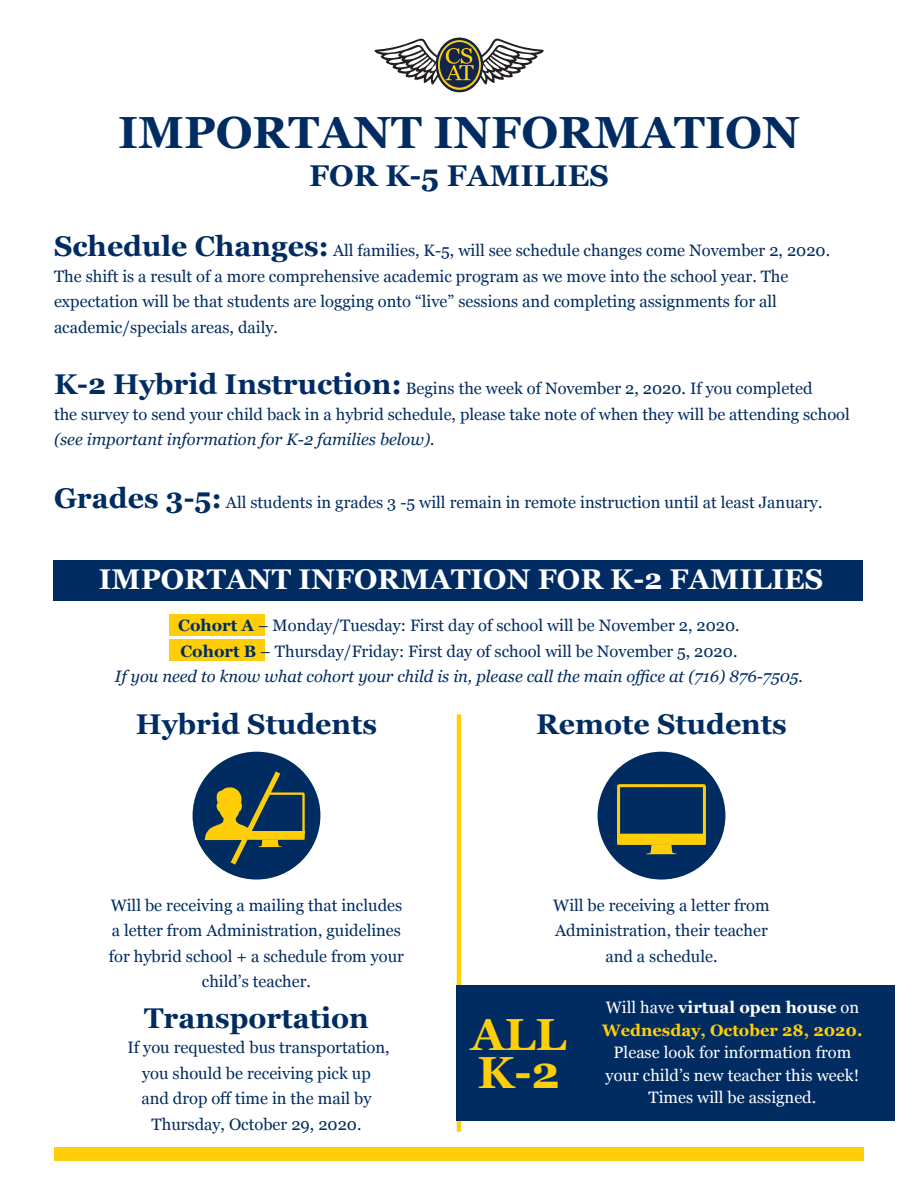
<style>
.page{position:relative;width:918px;height:1188px;background:#fff}
.page>*{position:absolute;margin:0;border:0;box-sizing:border-box;transform-origin:0 0}
.t1{font:700 45px "Georgia";color:#002c62}
.t2{font:700 45px "Georgia";color:#fece08}
.t3{font:700 30px "Georgia";color:#002c62}
.t4{font:700 28.5px "Georgia";color:#002c62}
.t5{font:700 28.5px "Georgia";color:#fff}
.t6{font:16.5px/25.5px "Georgia";color:#002c62;text-align:center}
.t7{font:16.5px/22.5px "Georgia";color:#fff;text-align:center}
.t8{font:italic 16.5px "Georgia";color:#002c62}
.t9{font:700 16.5px "Georgia";color:#fff}
.s1{font-weight:700;font-size:28.5px}
.s2{font-style:italic}
.s3{font-weight:700}
.s4{font-weight:400}
.s5{font-weight:700;color:#fece08}
</style>
<div class="page">
<div style="left:598px;top:752px;width:127px;height:128px;background:#002c62;border-radius:50%"></div>
<svg style="left:646px;top:845px;width:31px;height:9px"></svg>
<div style="left:617px;top:834px;width:89px;height:11px;background:#fece08"></div>
<div style="left:617px;top:784px;width:89px;height:53px;border:3px solid #fece08"></div>
<hr style="left:617px;top:834px;width:89px;height:3px;background:#fece08">
<div style="left:193px;top:752px;width:127px;height:128px;background:#002c62;border-radius:50%"></div>
<svg style="left:205px;top:766px;width:101px;height:104px"></svg>
<div style="left:53px;top:560px;width:810px;height:41px;background:#002c62"></div>
<hr style="left:457px;top:714px;width:4px;height:418px;background:#fece08">
<div style="left:170px;top:614px;width:95px;height:22px;background:#fece08"></div>
<div style="left:170px;top:639px;width:95px;height:22px;background:#fece08"></div>
<svg style="left:374px;top:37px;width:170px;height:56px"></svg>
<div style="left:54px;top:1148px;width:810px;height:13px;background:#fece08"></div>
<div style="left:456px;top:986px;width:439px;height:135px;background:#002c62"></div>
<p class="t1" style="left:118px;top:99px;width:683px">IMPORTANT INFORMATION</p>
<p class="t3" style="left:309px;top:153px;width:301px">FOR K-5 FAMILIES</p>
<p class="t6" style="left:54px;top:237px;width:778px"><span class="s1">Schedule Changes:</span> All families, K-5, will see schedule changes come November 2, 2020.</p>
<p class="t6" style="left:54px;top:263px;width:736px">The shift is a result of a more comprehensive academic program as we move into the school year. The</p>
<p class="t6" style="left:54px;top:288px;width:724px">expectation will be that students are logging onto “live” sessions and completing assignments for all</p>
<p class="t6" style="left:54px;top:314px;width:225px">academic/specials areas, daily.</p>
<p class="t6" style="left:54px;top:375px;width:760px"><span class="s1">K-2 Hybrid Instruction:</span> Begins the week of November 2, 2020. If you completed</p>
<p class="t6" style="left:54px;top:401px;width:797px;text-align:left">the survey to send your child back in a hybrid schedule, please take note of when they will be attending school <span class="s2">(see important information for K-2 families below).</span></p>
<p class="t6" style="left:54px;top:488px;width:770px"><span class="s1">Grades 3-5:</span> All students in grades 3 -5 will remain in remote instruction until at least January.</p>
<p class="t5" style="left:99px;top:558px;width:726px">IMPORTANT INFORMATION FOR K-2 FAMILIES</p>
<p class="t6" style="left:178px;top:612px;width:563px"><span class="s3">Cohort A</span> – Monday/Tuesday: First day of school will be November 2, 2020.</p>
<p class="t6" style="left:181px;top:638px;width:558px"><span class="s3">Cohort B</span> – Thursday/Friday: First day of school will be November 5, 2020.</p>
<p class="t8" style="left:115px;top:664px;width:690px">If you need to know what cohort your child is in, please call the main office at (716) 876-7505.</p>
<p class="t4" style="left:136px;top:703px;width:243px">Hybrid Students</p>
<p class="t4" style="left:536px;top:703px;width:252px">Remote Students</p>
<p class="t6" style="left:109px;top:892px;width:297px">Will be receiving a mailing that includes a letter from Administration, guidelines for hybrid school + a schedule from your child’s teacher.</p>
<p class="t4" style="left:144px;top:997px;width:226px">Transportation</p>
<p class="t6" style="left:128px;top:1034px;width:264px">If you requested bus transportation,</p>
<p class="t6" style="left:142px;top:1060px;width:230px">you should be receiving pick up</p>
<p class="t6" style="left:141px;top:1085px;width:232px">and drop off time in the mail by</p>
<p class="t6" style="left:152px;top:1111px;width:211px">Thursday, October 29, 2020.</p>
<p class="t6" style="left:553px;top:892px;width:218px">Will be receiving a letter from</p>
<p class="t6" style="left:555px;top:917px;width:214px">Administration, their teacher</p>
<p class="t6" style="left:605px;top:943px;width:114px">and a schedule.</p>
<p class="t2" style="left:471px;top:1001px;width:97px">ALL</p>
<p class="t2" style="left:478px;top:1038px;width:83px">K-2</p>
<p class="t9" style="left:606px;top:995px;width:255px"><span class="s4">Will have</span> virtual open house <span class="s4">on</span></p>
<p class="t7" style="left:602px;top:1018px;width:262px"><span class="s5">Wednesday, October 28, 2020.<br></span>Please look for information from</p>
<p class="t7" style="left:606px;top:1063px;width:255px">your child’s new teacher this week!</p>
<p class="t7" style="left:649px;top:1086px;width:169px">Times will be assigned.</p>
</div>
